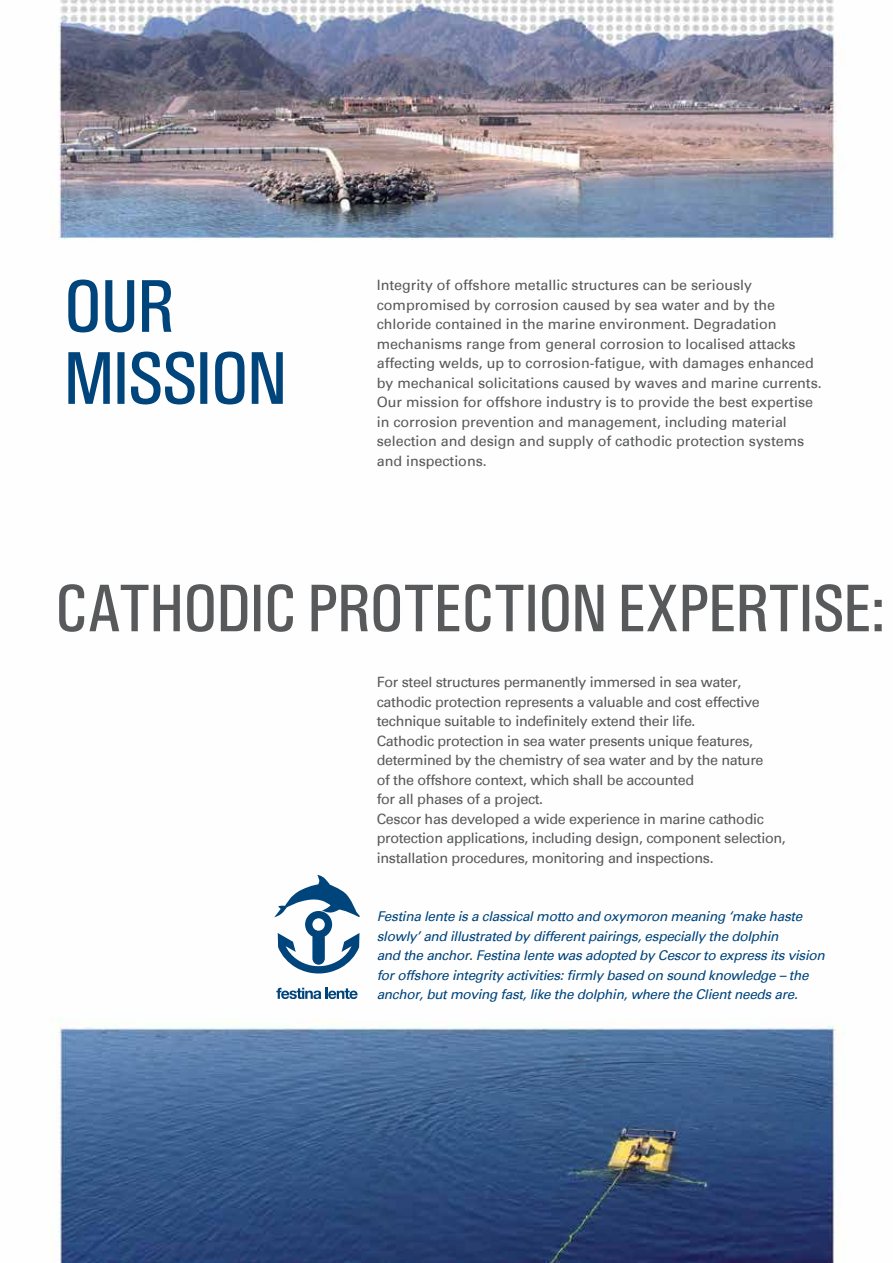
<style>
.page{position:relative;width:893px;height:1263px;background:#fff}
.page>*{position:absolute;margin:0;border:0;box-sizing:border-box;transform-origin:0 0}
.t1{font:500 condensed 75px/72px "Univers";letter-spacing:-.025em;color:#00447c}
.t2{font:500 condensed 67.5px "Univers";letter-spacing:-.02em;color:#58595b}
.t3{font:14.25px/19.5px "Univers";color:#58595b}
.t4{font:14.25px/19.5px "Univers";letter-spacing:-.02em;color:#58595b}
.t5{font:italic 13.5px/19.5px "Univers";letter-spacing:-.02em;color:#00447c}
</style>
<div class="page">
<img style="left:50px;top:0;width:792px;height:1263px">
<svg style="left:274px;top:875px;width:86px;height:98px"></svg>
<svg style="left:276px;top:988px;width:82px;height:11px"></svg>
<h1 class="t1" style="left:63px;top:270px;width:225px">OUR<br>MISSION</h1>
<p class="t3" style="left:377px;top:276px;width:447px">Integrity of offshore metallic structures can be seriously compromised by corrosion caused by sea water and by the chloride contained in the marine environment. Degradation mechanisms range from general corrosion to localised attacks affecting welds, up to corrosion-fatigue, with damages enhanced by mechanical solicitations caused by waves and marine currents.<br>Our mission for offshore industry is to provide the best expertise in corrosion prevention and management, including material selection and design and supply of cathodic protection systems and inspections.</p>
<h2 class="t2" style="left:55px;top:569px;width:832px">CATHODIC PROTECTION EXPERTISE:</h2>
<p class="t4" style="left:377px;top:673px;width:411px">For steel structures permanently immersed in sea water, cathodic protection represents a valuable and cost effective technique suitable to indefinitely extend their life.<br>Cathodic protection in sea water presents unique features, determined by the chemistry of sea water and by the nature<br>of the offshore context, which shall be accounted<br>for all phases of a project.<br>Cescor has developed a wide experience in marine cathodic protection applications, including design, component selection, installation procedures, monitoring and inspections.</p>
<p class="t5" style="left:377px;top:907px;width:449px">Festina lente is a classical motto and oxymoron meaning ‘make haste slowly’ and illustrated by different pairings, especially the dolphin<br>and the anchor. Festina lente was adopted by Cescor to express its vision for offshore integrity activities: firmly based on sound knowledge – the anchor, but moving fast, like the dolphin, where the Client needs are.</p>
</div>
